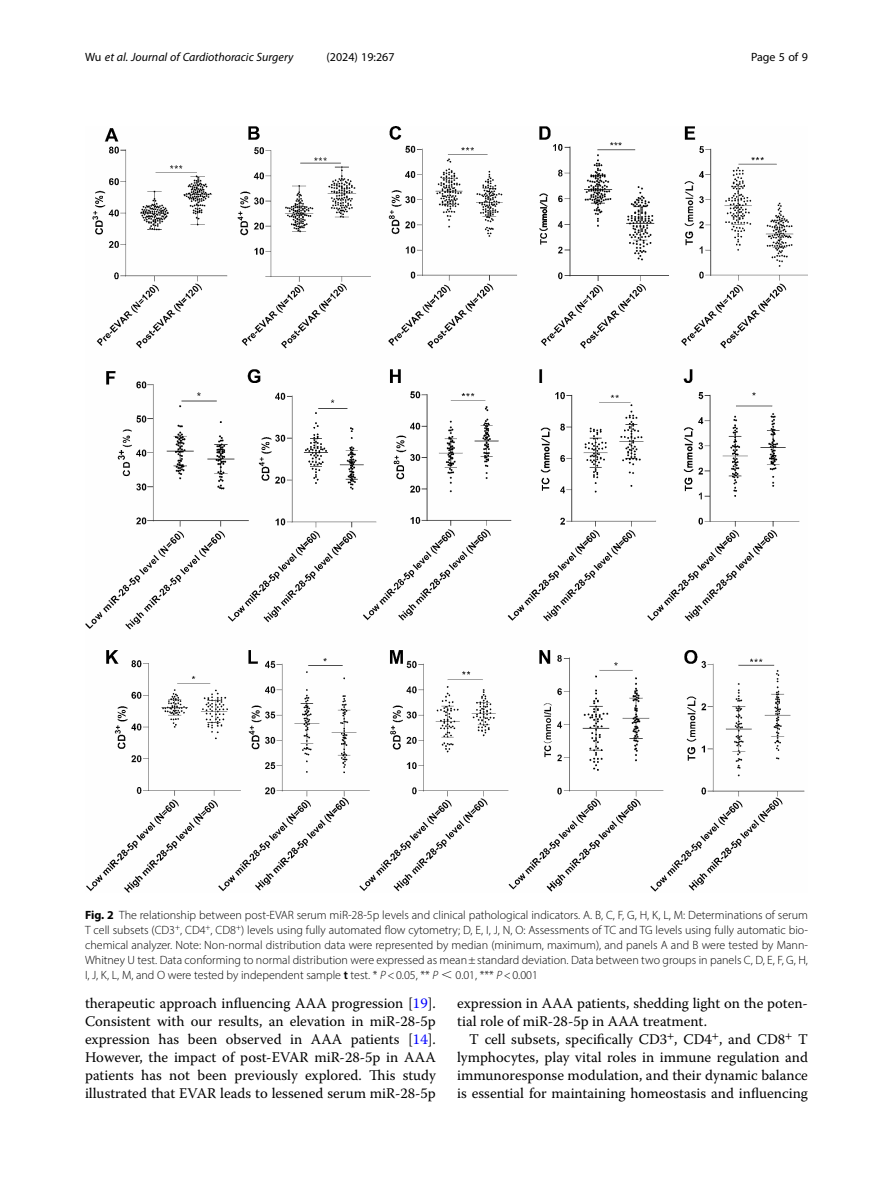
<style>
.page{position:relative;width:893px;height:1191px;background:#fff}
.page>*{position:absolute;margin:0;border:0;box-sizing:border-box;transform-origin:0 0}
.Body_Text{font:14.7px/18px "Warnock Pro";color:#000;text-align:justify}
.Body_Text_Indent{font:14.7px/18px "Warnock Pro";color:#000;text-align:justify}
.Figure_Caption{font:300 12px/15px "Myriad Pro";color:#000;text-align:justify}
.t1{font:italic 12px "Myriad Pro";color:#000}
.t2{font:12px "Myriad Pro";color:#000}
.s1{font-style:normal}
.s2{font-weight:700}
.s3{font-weight:600}
.s4{font-style:italic}
.s5{font-family:"Sim Sun";font-weight:400}
.s6{color:#00f}
</style>
<div class="page">
<img style="left:85px;top:126px;width:723px;height:766px">
<p class="t1" style="left:85px;top:50px;width:210px"><span class="s1">Wu</span> et al. Journal of Cardiothoracic Surgery</p>
<p class="t2" style="left:326px;top:50px;width:70px">(2024) 19:267</p>
<p class="t2" style="left:751px;top:50px;width:58px">Page 5 of 9</p>
<p class="Figure_Caption" style="left:85px;top:907px;width:724px"><span class="s2">Fig. 2</span> The relationship between post-EVAR serum miR-28-5p levels and clinical pathological indicators. A. B, C, F, G, H, K, L, M: Determinations of serum T cell subsets (CD3<sup>+</sup>, CD4<sup>+</sup>, CD8<sup>+</sup>) levels using fully automated flow cytometry; D, E, I, J, N, O: Assessments of TC and TG levels using fully automatic bio&shy;chemical analyzer. Note: Non-normal distribution data were represented by median (minimum, maximum), and panels A and B were tested by Mann-Whitney U test. Data conforming to normal distribution were expressed as mean±standard deviation. Data between two groups in panels C, D, E, F, G, H, I, J, K, L, M, and O were tested by independent sample <span class="s3">t</span> test. * <span class="s4">P</span>&lt;0.05, ** <span class="s4">P</span> <span class="s5">＜</span> 0.01, *** <span class="s4">P</span>&lt;0.001</p>
<p class="Body_Text" style="left:85px;top:994px;width:352px">therapeutic approach influencing AAA progression [<span class="s6">19</span>].<br>Consistent with our results, an elevation in miR-28-5p expression has been observed in AAA patients [<span class="s6">14</span>].<br>However, the impact of post-EVAR miR-28-5p in AAA patients has not been previously explored. This study illustrated that EVAR leads to lessened serum miR-28-5p</p>
<p class="Body_Text" style="left:457px;top:994px;width:352px">expression in AAA patients, shedding light on the poten&shy;tial role of miR-28-5p in AAA treatment.</p>
<p class="Body_Text_Indent" style="left:457px;top:1030px;width:352px;text-indent:12px">T cell subsets, specifically CD3<sup>+</sup>, CD4<sup>+</sup>, and CD8<sup>+</sup> T lymphocytes, play vital roles in immune regulation and immunoresponse modulation, and their dynamic balance is essential for maintaining homeostasis and influencing</p>
</div>
